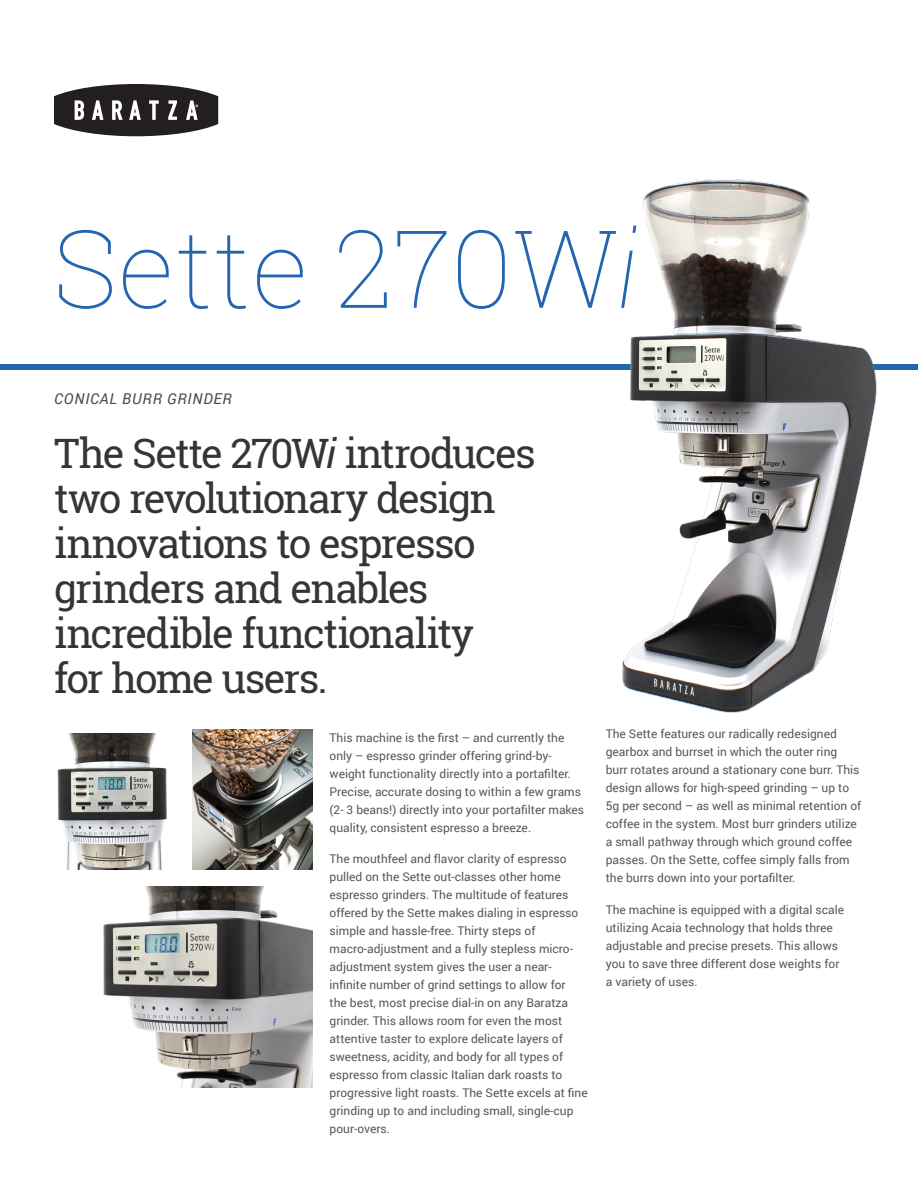
<style>
.page{position:relative;width:918px;height:1188px;background:#fff}
.page>*{position:absolute;margin:0;border:0;box-sizing:border-box;transform-origin:0 0}
.t1{font:100 108px "Roboto Slab";color:#2465b0}
.intro{font:40.5px/45px "Roboto Slab";letter-spacing:-.045em;color:#363536}
.t2{font:italic 15px "Roboto";letter-spacing:.055em;color:#4b4c4d}
.t3{font:12px/18px "Roboto";color:#57585a}
.s1{font-family:"Roboto";font-style:italic}
</style>
<div class="page">
<div style="left:0;top:365px;width:918px;height:5px;background:#2465b0"></div>
<svg style="left:54px;top:84px;width:164px;height:52px"></svg>
<img style="left:588px;top:179px;width:296px;height:534px">
<img style="left:57px;top:733px;width:110px;height:136px">
<img style="left:192px;top:729px;width:120px;height:140px">
<img style="left:103px;top:886px;width:209px;height:201px">
<h1 class="t1" style="left:54px;top:195px;width:585px">Sette 270W<span class="s1">i</span></h1>
<p class="t2" style="left:54px;top:389px;width:179px">CONICAL BURR GRINDER</p>
<p class="intro" style="left:54px;top:430px;width:483px">The Sette 270W<span class="s1">i</span> introduces two revolutionary design innovations to espresso grinders and enables incredible functionality<br>for home users.</p>
<p class="t3" style="left:330px;top:728px;width:256px">This machine is the first – and currently the only – espresso grinder offering grind-by&shy;weight functionality directly into a portafilter.<br>Precise, accurate dosing to within a few grams (2- 3 beans!) directly into your portafilter makes quality, consistent espresso a breeze.</p>
<p class="t3" style="left:330px;top:849px;width:260px">The mouthfeel and flavor clarity of espresso pulled on the Sette out-classes other home espresso grinders. The multitude of features offered by the Sette makes dialing in espresso simple and hassle-free. Thirty steps of macro-adjustment and a fully stepless micro&shy;adjustment system gives the user a near&shy;infinite number of grind settings to allow for<br>the best, most precise dial-in on any Baratza grinder. This allows room for even the most attentive taster to explore delicate layers of sweetness, acidity, and body for all types of espresso from classic Italian dark roasts to progressive light roasts. The Sette excels at fine grinding up to and including small, single-cup pour-overs.</p>
<p class="t3" style="left:606px;top:724px;width:257px">The Sette features our radically redesigned gearbox and burrset in which the outer ring burr rotates around a stationary cone burr. This design allows for high-speed grinding – up to 5g per second – as well as minimal retention of coffee in the system. Most burr grinders utilize a small pathway through which ground coffee passes. On the Sette, coffee simply falls from the burrs down into your portafilter.</p>
<p class="t3" style="left:606px;top:900px;width:240px">The machine is equipped with a digital scale utilizing Acaia technology that holds three adjustable and precise presets. This allows you to save three different dose weights for a variety of uses.</p>
</div>
